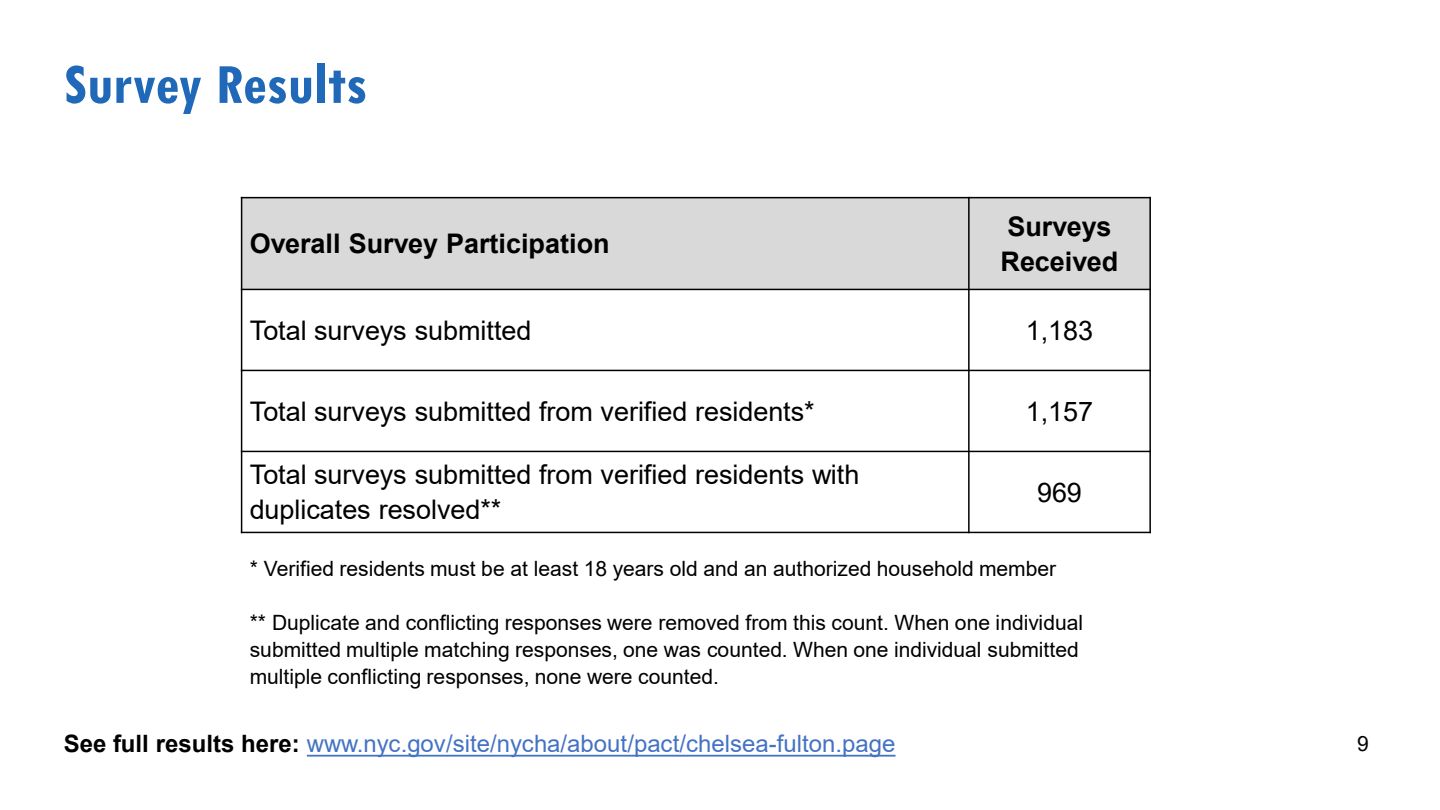
<style>
.page{position:relative;width:1440px;height:810px;background:#fff}
.page>*{position:absolute;margin:0;border:0;box-sizing:border-box;transform-origin:0 0}
.t1{font:700 condensed 60px "Tw Cen";color:#2068b8}
.t2{font:27px/34.8px "Arial";color:#000}
.t3{font:700 27px/34.8px "Arial";color:#000}
.t4{font:24px "Arial";color:#4472c4}
.t5{font:21px/27px "Arial";color:#000}
.s1{font-weight:700;color:#000}
</style>
<div class="page">
<div style="left:242px;top:198px;width:727px;height:91px;background:#d9d9d9"></div>
<div style="left:969px;top:198px;width:181px;height:91px;background:#d9d9d9"></div>
<hr style="left:968px;top:197px;width:2px;height:336px;background:#000">
<hr style="left:241px;top:289px;width:910px;height:1px;background:#000">
<hr style="left:241px;top:370px;width:910px;height:1px;background:#000">
<hr style="left:241px;top:451px;width:910px;height:1px;background:#000">
<hr style="left:241px;top:532px;width:910px;height:1px;background:#000">
<hr style="left:241px;top:197px;width:1px;height:336px;background:#000">
<hr style="left:1149px;top:197px;width:2px;height:336px;background:#000">
<hr style="left:241px;top:197px;width:910px;height:1px;background:#000">
<svg style="left:307px;top:755px;width:589px;height:2px"></svg>
<h2 class="t1" style="left:64px;top:48px;width:304px">Survey Results</h2>
<p class="t3" style="left:250px;top:227px;width:362px">Overall Survey Participation</p>
<p class="t3" style="left:1001px;top:209px;width:119px">Surveys<br>Received</p>
<p class="t2" style="left:250px;top:313px;width:283px">Total surveys submitted</p>
<p class="t2" style="left:1026px;top:313px;width:69px">1,183</p>
<p class="t2" style="left:250px;top:394px;width:567px">Total surveys submitted from verified residents*</p>
<p class="t2" style="left:1026px;top:394px;width:69px">1,157</p>
<p class="t2" style="left:250px;top:457px;width:611px">Total surveys submitted from verified residents with duplicates resolved**</p>
<p class="t2" style="left:1037px;top:475px;width:46px">969</p>
<p class="t5" style="left:250px;top:555px;width:808px">* Verified residents must be at least 18 years old and an authorized household member</p>
<p class="t5" style="left:250px;top:609px;width:835px">** Duplicate and conflicting responses were removed from this count. When one individual submitted multiple matching responses, one was counted. When one individual submitted multiple conflicting responses, none were counted.</p>
<p class="t4" style="left:64px;top:727px;width:833px"><span class="s1">See full results here:</span> www.nyc.gov/site/nycha/about/pact/chelsea-fulton.page</p>
<p class="t5" style="left:1357px;top:730px;width:13px">9</p>
</div>
